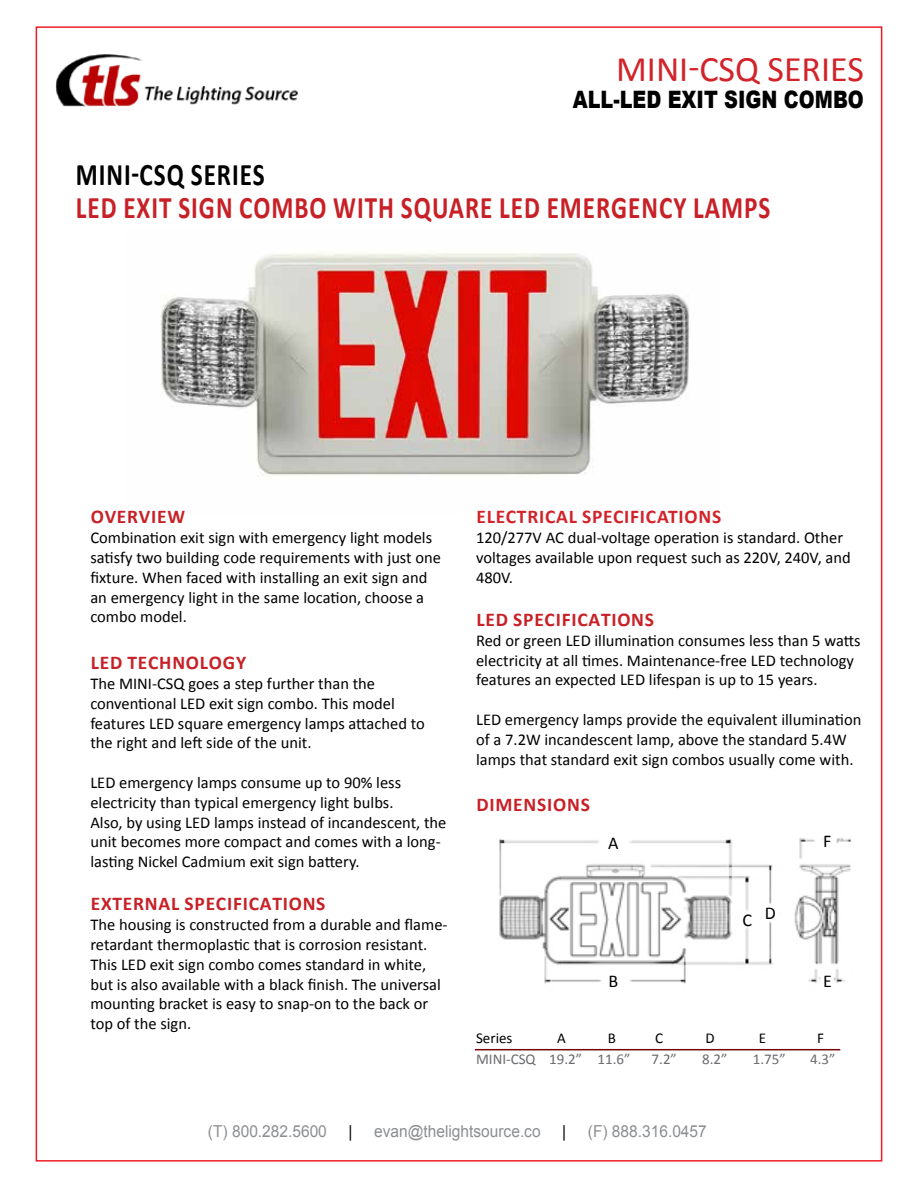
<style>
.page{position:relative;width:918px;height:1188px;background:#fff}
.page>*{position:absolute;margin:0;border:0;box-sizing:border-box;transform-origin:0 0}
.t1{font:36px "Calibri";color:#d2232a}
.t2{font:700 31.5px "Calibri";letter-spacing:.04em;color:#c72127;scale:.8 1}
.t3{font:700 31.5px "Calibri";letter-spacing:.04em;color:#000;scale:.8 1}
.t4{font:900 24px "Arial";color:#000;scale:.8 1}
.t5{font:700 19.5px "Calibri";letter-spacing:.04em;color:#c72127}
.t6{font:700 19.5px "Calibri";letter-spacing:.04em;color:#d2232a}
.t7{font:18px "Calibri";color:#000}
.t8{font:16.5px/19.8px "Calibri";color:#000}
.t9{font:16.5px "Arial";color:#8c8e91;scale:.94 1}
.t10{font:16.5px "Arial";color:#000;scale:.94 1}
.t11{font:15px "Calibri";color:#6a6b6e}
.t12{font:15px "Calibri";color:#000}
</style>
<div class="page">
<img style="left:55px;top:54px;width:243px;height:53px">
<img style="left:160px;top:253px;width:529px;height:223px">
<img style="left:499px;top:837px;width:352px;height:147px">
<hr style="left:475px;top:1049px;width:365px;height:1px;background:#760405">
<h1 class="t1" style="left:616px;top:47px;width:249px">MINI-CSQ SERIES</h1>
<h3 class="t4" style="left:573px;top:82px;width:365px">ALL-LED EXIT SIGN COMBO</h3>
<h2 class="t3" style="left:76px;top:155px;width:238px">MINI-CSQ SERIES</h2>
<h2 class="t2" style="left:76px;top:188px;width:870px">LED EXIT SIGN COMBO WITH SQUARE LED EMERGENCY LAMPS</h2>
<p class="t5" style="left:91px;top:505px;width:96px">OVERVIEW</p>
<p class="t8" style="left:90px;top:527px;width:352px">Combination exit sign with emergency light models satisfy two building code requirements with just one fixture. When faced with installing an exit sign and an emergency light in the same location, choose a combo model.</p>
<p class="t5" style="left:91px;top:651px;width:157px">LED TECHNOLOGY</p>
<p class="t8" style="left:90px;top:673px;width:336px">The MINI-CSQ goes a step further than the conventional LED exit sign combo. This model features LED square emergency lamps attached to the right and left side of the unit.</p>
<p class="t8" style="left:90px;top:772px;width:358px">LED emergency lamps consume up to 90% less electricity than typical emergency light bulbs.<br>Also, by using LED lamps instead of incandescent, the unit becomes more compact and comes with a long&shy;lasting Nickel Cadmium exit sign battery.</p>
<p class="t5" style="left:91px;top:892px;width:236px">EXTERNAL SPECIFICATIONS</p>
<p class="t8" style="left:90px;top:914px;width:359px">The housing is constructed from a durable and flame&shy;retardant thermoplastic that is corrosion resistant.<br>This LED exit sign combo comes standard in white, but is also available with a black finish. The universal mounting bracket is easy to snap-on to the back or top of the sign.</p>
<p class="t6" style="left:476px;top:505px;width:246px">ELECTRICAL SPECIFICATIONS</p>
<p class="t8" style="left:476px;top:527px;width:376px">120/277V AC dual-voltage operation is standard. Other voltages available upon request such as 220V, 240V, and<br>480V.</p>
<p class="t5" style="left:476px;top:607px;width:179px">LED SPECIFICATIONS</p>
<p class="t8" style="left:476px;top:630px;width:386px">Red or green LED illumination consumes less than 5 watts electricity at all times. Maintenance-free LED technology features an expected LED lifespan is up to 15 years.</p>
<p class="t8" style="left:476px;top:709px;width:387px">LED emergency lamps provide the equivalent illumination of a 7.2W incandescent lamp, above the standard 5.4W lamps that standard exit sign combos usually come with.</p>
<p class="t5" style="left:476px;top:793px;width:115px">DIMENSIONS</p>
<p class="t7" style="left:608px;top:832px;width:12px">A</p>
<p class="t7" style="left:608px;top:970px;width:11px">B</p>
<p class="t7" style="left:743px;top:905px;width:35px">C D</p>
<p class="t7" style="left:823px;top:829px;width:10px">F</p>
<p class="t7" style="left:823px;top:970px;width:10px">E</p>
<p class="t12" style="left:476px;top:1029px;width:38px">Series</p>
<p class="t12" style="left:557px;top:1029px;width:10px">A</p>
<p class="t12" style="left:608px;top:1029px;width:10px">B</p>
<p class="t12" style="left:655px;top:1029px;width:9px">C</p>
<p class="t12" style="left:706px;top:1029px;width:11px">D</p>
<p class="t12" style="left:759px;top:1029px;width:9px">E</p>
<p class="t12" style="left:817px;top:1029px;width:8px">F</p>
<p class="t11" style="left:476px;top:1050px;width:156px">MINI-CSQ 19.2” 11.6”</p>
<p class="t11" style="left:652px;top:1050px;width:27px">7.2”</p>
<p class="t11" style="left:702px;top:1050px;width:27px">8.2”</p>
<p class="t11" style="left:753px;top:1050px;width:34px">1.75”</p>
<p class="t11" style="left:810px;top:1050px;width:27px">4.3”</p>
<p class="t9" style="left:208px;top:1121px;width:128px">(T) 800.282.5600</p>
<p class="t10" style="left:349px;top:1121px;width:6px">|</p>
<p class="t9" style="left:374px;top:1121px;width:179px">evan@thelightsource.co</p>
<p class="t10" style="left:562px;top:1121px;width:6px">|</p>
<p class="t9" style="left:588px;top:1121px;width:128px">(F) 888.316.0457</p>
</div>
